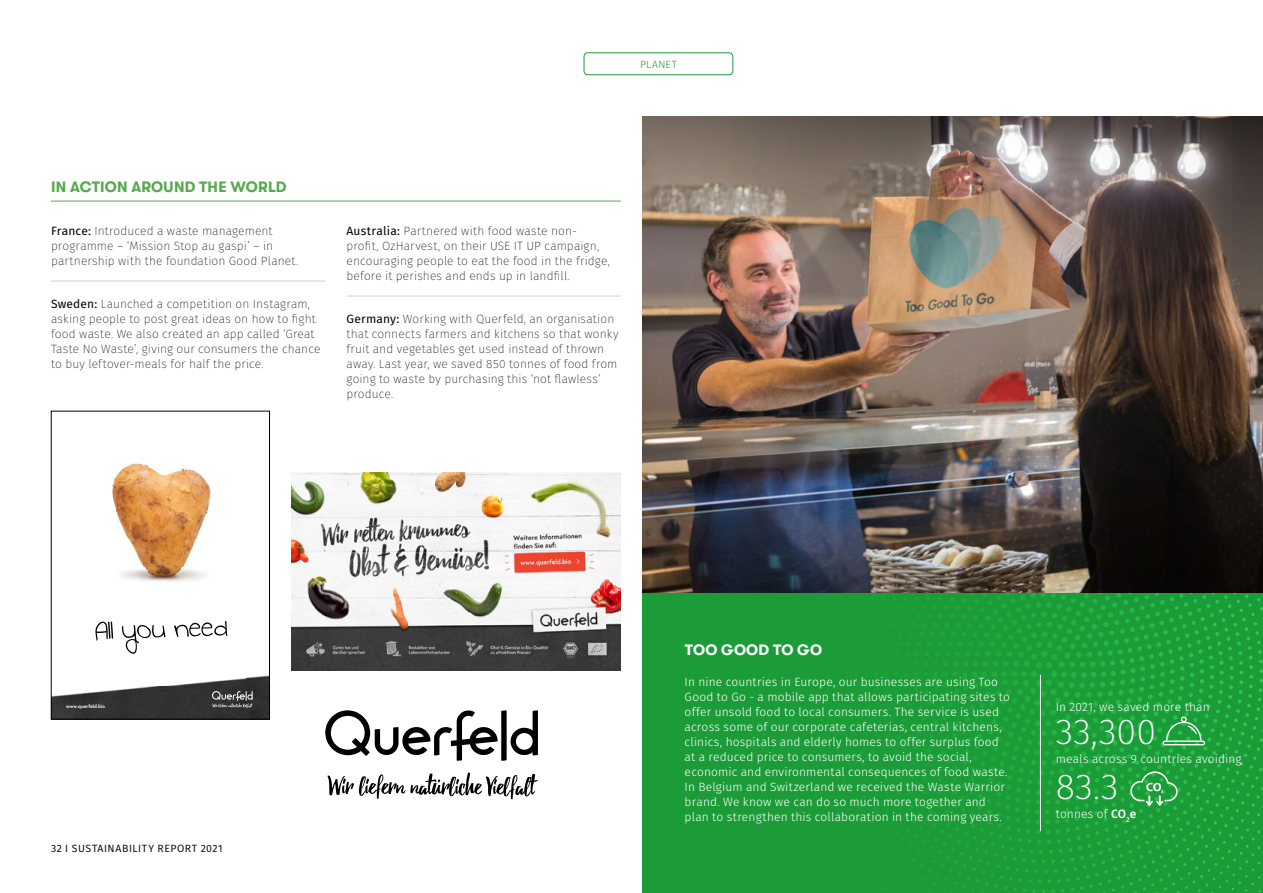
<style>
.page{position:relative;width:1263px;height:893px;background:#fff}
.page>*{position:absolute;margin:0;border:0;box-sizing:border-box;transform-origin:0 0}
.t1{font:200 36px "Fira Sans";letter-spacing:.005em;color:#fff}
.t2{font:700 15px "GT Walsheim";letter-spacing:.015em;color:#57a84f}
.t3{font:700 15px "GT Walsheim";letter-spacing:.015em;color:#fff}
.t4{font:200 12px/15px "Fira Sans";letter-spacing:.01em;color:#000}
.t5{font:300 12px/15px "Fira Sans";letter-spacing:.01em;color:#fff}
.t6{font:10.5px "Fira Sans";letter-spacing:.055em;color:#000}
.t7{font:300 10.5px "Fira Sans";letter-spacing:.035em;color:#1c9c38}
.t8{font:700 4.65px "Semplicita Pro";color:#fff}
.s1{font-weight:400}
.s2{font-weight:500}
</style>
<div class="page">
<div style="left:642px;top:181px;width:621px;height:712px;background:#1c9c38"></div>
<hr style="left:51px;top:201px;width:570px;height:1px;background:#57a84f">
<hr style="left:51px;top:281px;width:274px;height:1px;background:#d0d0d0">
<hr style="left:347px;top:296px;width:274px;height:1px;background:#d0d0d0">
<img style="left:642px;top:117px;width:621px;height:475px">
<svg style="left:773px;top:376px;width:15px;height:133px"></svg>
<svg style="left:745px;top:509px;width:43px;height:31px"></svg>
<img style="left:788px;top:357px;width:475px;height:183px">
<img style="left:938px;top:393px;width:212px;height:147px">
<svg style="left:732px;top:540px;width:531px;height:71px"></svg>
<svg style="left:941px;top:806px;width:322px;height:87px"></svg>
<img style="left:53px;top:463px;width:215px;height:251px">
<img style="left:53px;top:714px;width:212px;height:3px">
<svg style="left:95px;top:621px;width:132px;height:33px"></svg>
<svg style="left:212px;top:691px;width:41px;height:17px"></svg>
<div style="left:51px;top:411px;width:219px;height:308px;border:1px solid #000"></div>
<svg style="left:325px;top:710px;width:213px;height:51px"></svg>
<svg style="left:327px;top:773px;width:211px;height:26px"></svg>
<img style="left:291px;top:473px;width:330px;height:198px">
<hr style="left:1040px;top:675px;width:1px;height:156px;background:#fff">
<svg style="left:946px;top:611px;width:317px;height:195px"></svg>
<div style="left:584px;top:52px;width:149px;height:23px;border:1px solid #1c9c38;border-radius:4px"></div>
<p class="t7" style="left:640px;top:57px;width:38px">PLANET</p>
<p class="t2" style="left:51px;top:179px;width:237px">IN ACTION AROUND THE WORLD</p>
<p class="t4" style="left:51px;top:223px;width:249px"><span class="s1">France:</span> Introduced a waste management programme – ‘Mission Stop au gaspi’ – in partnership with the foundation Good Planet.</p>
<p class="t4" style="left:347px;top:223px;width:265px"><span class="s1">Australia:</span> Partnered with food waste non&shy;profit, OzHarvest, on their USE IT UP campaign, encouraging people to eat the food in the fridge, before it perishes and ends up in landfill.</p>
<p class="t4" style="left:51px;top:297px;width:271px"><span class="s1">Sweden:</span> Launched a competition on Instagram, asking people to post great ideas on how to fight food waste. We also created an app called ‘Great Taste No Waste’, giving our consumers the chance to buy leftover-meals for half the price.</p>
<p class="t4" style="left:347px;top:312px;width:273px"><span class="s1">Germany:</span> Working with Querfeld, an organisation that connects farmers and kitchens so that wonky fruit and vegetables get used instead of thrown away. Last year, we saved 850 tonnes of food from going to waste by purchasing this ‘not flawless’ produce.</p>
<p class="t8" style="left:66px;top:703px;width:40px">www.querfeld.bio</p>
<p class="t6" style="left:51px;top:840px;width:173px">32 I SUSTAINABILITY REPORT 2021</p>
<p class="t3" style="left:685px;top:641px;width:139px">TOO GOOD TO GO</p>
<p class="t5" style="left:685px;top:674px;width:327px">In nine countries in Europe, our businesses are using Too Good to Go - a mobile app that allows participating sites to offer unsold food to local consumers. The service is used across some of our corporate cafeterias, central kitchens, clinics, hospitals and elderly homes to offer surplus food at a reduced price to consumers, to avoid the social, economic and environmental consequences of food waste.<br>In Belgium and Switzerland we received the Waste Warrior brand. We know we can do so much more together and plan to strengthen this collaboration in the coming years.</p>
<p class="t5" style="left:1056px;top:699px;width:156px">In 2021, we saved more than</p>
<h1 class="t1" style="left:1056px;top:706px;width:102px">33,300</h1>
<p class="t5" style="left:1056px;top:751px;width:187px">meals across 9 countries avoiding</p>
<h1 class="t1" style="left:1056px;top:761px;width:64px">83.3</h1>
<p class="t5" style="left:1056px;top:807px;width:82px">tonnes of <span class="s2">CO</span><sub>2</sub><span class="s2">e</span></p>
</div>
